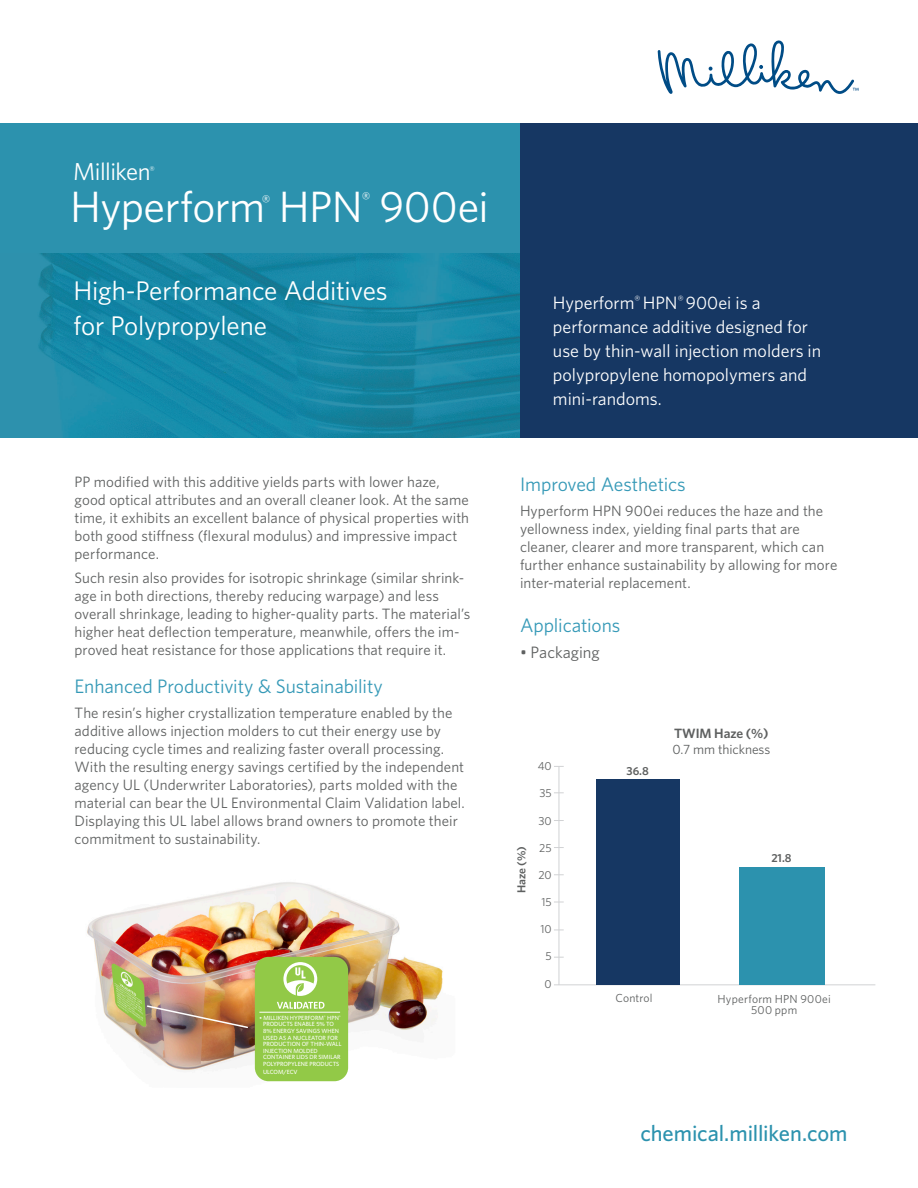
<style>
.page{position:relative;width:918px;height:1188px;background:#fff}
.page>*{position:absolute;margin:0;border:0;box-sizing:border-box;transform-origin:0 0}
.Headline_1{font:43.95px "Whitney";letter-spacing:-.01em;color:#fff}
.Subhead_1{font:27px "Whitney";letter-spacing:-.01em;color:#fff}
.Subhead_1-2{font:24.6px "Whitney";letter-spacing:-.025em;color:#fff}
.URL{font:500 22.5px "Whitney";letter-spacing:-.005em;color:#2c92ae}
.Subhead_1-3{font:19.5px "Whitney";letter-spacing:-.005em;color:#3599b7}
.t1{font:18px/24px "Whitney";color:#fff}
.Bullets_Whitney{font:16.5px "Whitney";color:#5e6060}
.Headline_1-2{font:15.3px "Whitney";color:#fff}
.t2{font:15px/18px "Whitney";letter-spacing:.005em;color:#5e6060}
.Subhead_2{font:13.5px "Whitney";letter-spacing:-.005em;color:#5e6060}
.Subhead_2-2{font:600 13.5px "Whitney";letter-spacing:-.005em;color:#5e6060}
.Subhead_2-3{font:11.7px/11.7px "Whitney";letter-spacing:.015em;color:#5e6060;text-align:center}
.Subhead_2-4{font:600 11.7px "Whitney";letter-spacing:-.005em;color:#5e6060}
.Subhead_1-4{font:9.6px "Whitney";color:#fff}
.t3{font:500 6px/6.6px "Whitney";color:#fff}
</style>
<div class="page">
<img style="left:0;top:253px;width:520px;height:185px">
<div style="left:0;top:122px;width:530px;height:131px;background:#2c92ae"></div>
<svg style="left:658px;top:40px;width:201px;height:54px"></svg>
<div style="left:520px;top:122px;width:398px;height:318px;background:#163763"></div>
<div style="left:0;top:103px;width:918px;height:20px;background:#fff"></div>
<div style="left:0;top:439px;width:918px;height:20px;background:#fff"></div>
<hr style="left:554px;top:984px;width:321px;height:1px;background:#d1d2d4">
<hr style="left:558px;top:766px;width:1px;height:219px;background:#d1d2d4">
<div style="left:596px;top:779px;width:84px;height:206px;background:#163763"></div>
<div style="left:739px;top:867px;width:85px;height:117px;background:#2c92ae"></div>
<img style="left:87px;top:882px;width:356px;height:200px">
<div style="left:255px;top:957px;width:93px;height:124px;background:#92c947;border-radius:14px"></div>
<hr style="left:259px;top:1012px;width:81px;height:1px;background:#fff">
<svg style="left:277px;top:962px;width:48px;height:47px"></svg>
<img style="left:146px;top:1004px;width:103px;height:25px">
<p class="Subhead_1-2" style="left:73px;top:155px;width:79px">Milliken</p>
<p class="Subhead_1-4" style="left:149px;top:163px;width:7px">®</p>
<p class="Headline_1" style="left:70px;top:178px;width:420px">Hyperform HPN 900ei</p>
<p class="Headline_1-2" style="left:262px;top:190px;width:10px">®</p>
<p class="Headline_1-2" style="left:362px;top:187px;width:10px">®</p>
<p class="Subhead_1" style="left:73px;top:273px;width:316px">High-Performance Additives</p>
<p class="Subhead_1" style="left:73px;top:307px;width:195px">for Polypropylene</p>
<p class="t2" style="left:75px;top:472px;width:396px">PP modified with this additive yields parts with lower haze, good optical attributes and an overall cleaner look. At the same time, it exhibits an excellent balance of physical properties with both good stiffness (flexural modulus) and impressive impact performance.</p>
<p class="t2" style="left:75px;top:569px;width:398px">Such resin also provides for isotropic shrinkage (similar shrink&shy;age in both directions, thereby reducing warpage) and less overall shrinkage, leading to higher-quality parts. The material’s higher heat deflection temperature, meanwhile, offers the im&shy;proved heat resistance for those applications that require it.</p>
<p class="Subhead_1-3" style="left:75px;top:673px;width:310px">Enhanced Productivity &amp; Sustainability</p>
<p class="t2" style="left:75px;top:703px;width:392px">The resin’s higher crystallization temperature enabled by the additive allows injection molders to cut their energy use by reducing cycle times and realizing faster overall processing.<br>With the resulting energy savings certified by the independent agency UL (Underwriter Laboratories), parts molded with the material can bear the UL Environmental Claim Validation label.<br>Displaying this UL label allows brand owners to promote their commitment to sustainability.</p>
<p class="t3" style="left:263px;top:1014px;width:80px;text-indent:-4px">• MILLIKEN HYPERFORM<sup>®</sup> HPN<sup>®<br></sup>PRODUCTS ENABLE 5% TO<br>8% ENERGY SAVINGS WHEN<br>USED AS A NUCLEATOR FOR<br>PRODUCTION OF THIN-WALL<br>INJECTION MOLDED<br>CONTAINER LIDS DR SIMILAR<br>POLYPROPYLENE PRODUCTS</p>
<p class="t3" style="left:263px;top:1068px;width:36px">ULCOM/ECV</p>
<p class="t1" style="left:553px;top:291px;width:270px">Hyperform<sup>®</sup> HPN<sup>®</sup> 900ei is a performance additive designed for use by thin-wall injection molders in polypropylene homopolymers and mini-randoms.</p>
<p class="Subhead_1-3" style="left:520px;top:472px;width:167px">Improved Aesthetics</p>
<p class="t2" style="left:520px;top:502px;width:319px">Hyperform HPN 900ei reduces the haze and the yellowness index, yielding final parts that are cleaner, clearer and more transparent, which can further enhance sustainability by allowing for more inter-material replacement.</p>
<p class="Subhead_1-3" style="left:520px;top:612px;width:102px">Applications</p>
<p class="Bullets_Whitney" style="left:520px;top:641px;width:81px">• Packaging</p>
<p class="Subhead_2-4" style="left:514px;top:893px;width:48px;rotate:-90deg">Haze (%)</p>
<p class="Subhead_2-3" style="left:538px;top:760px;width:16px">40</p>
<p class="Subhead_2-3" style="left:539px;top:787px;width:14px">35</p>
<p class="Subhead_2-3" style="left:539px;top:814px;width:15px">30</p>
<p class="Subhead_2-3" style="left:539px;top:842px;width:14px">25</p>
<p class="Subhead_2-3" style="left:538px;top:869px;width:15px">20</p>
<p class="Subhead_2-3" style="left:541px;top:896px;width:12px">15</p>
<p class="Subhead_2-3" style="left:540px;top:923px;width:13px">10</p>
<p class="Subhead_2-3" style="left:546px;top:950px;width:8px">5</p>
<p class="Subhead_2-3" style="left:545px;top:977px;width:9px">0</p>
<p class="Subhead_2-4" style="left:627px;top:763px;width:24px">36.8</p>
<p class="Subhead_2-2" style="left:674px;top:724px;width:96px">TWIM Haze (%)</p>
<p class="Subhead_2" style="left:672px;top:740px;width:99px">0.7 mm thickness</p>
<p class="Subhead_2-4" style="left:771px;top:850px;width:22px">21.8</p>
<p class="Subhead_2-3" style="left:616px;top:992px;width:39px">Control</p>
<p class="Subhead_2-3" style="left:718px;top:992px;width:115px">Hyperform HPN 900ei<br>500 ppm</p>
<p class="URL" style="left:640px;top:1118px;width:209px">chemical.milliken.com</p>
</div>
